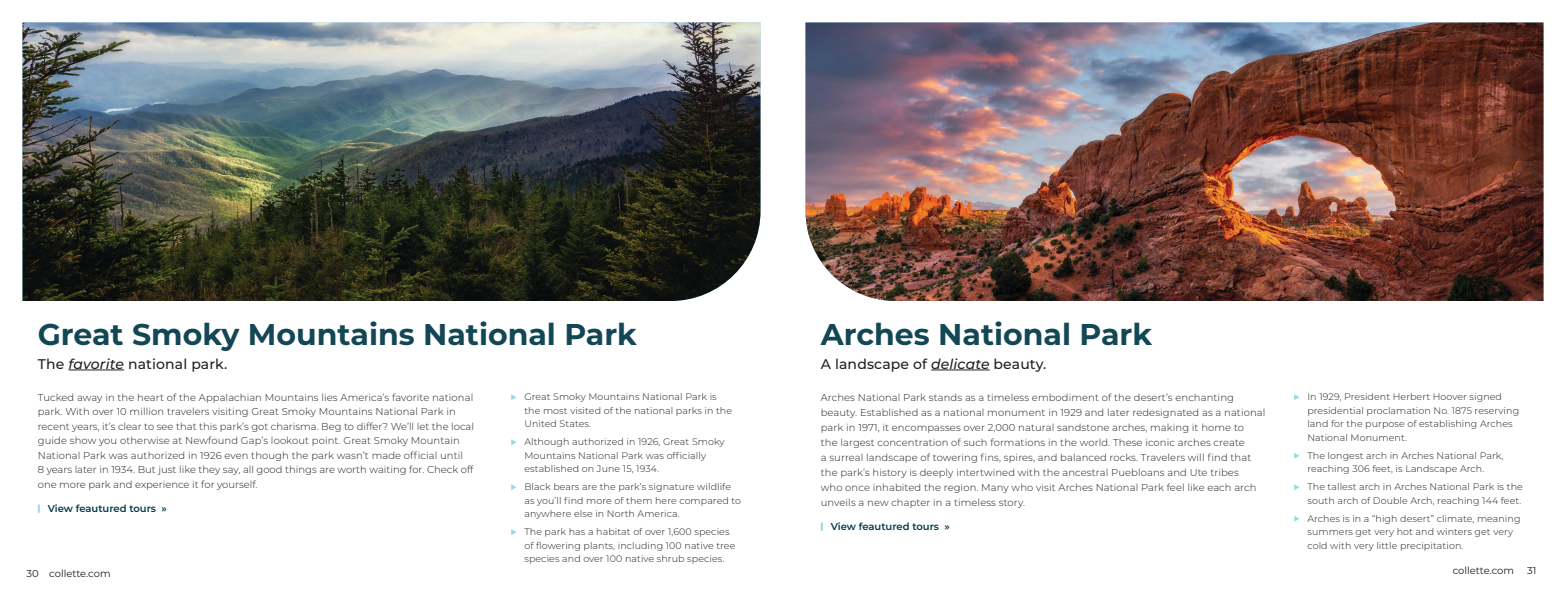
<style>
.page{position:relative;width:1566px;height:603px;background:#fff}
.page>*{position:absolute;margin:0;border:0;box-sizing:border-box;transform-origin:0 0}
.t1{font:700 30px "Montserrat";color:#134755}
.t2{font:500 14px "Montserrat";letter-spacing:.01em;color:#231f20}
.t3{font:300 10px/15px "Montserrat";letter-spacing:.01em;color:#231f20}
.t4{font:600 10px "Montserrat";color:#003b49}
.t5{font:10px "Montserrat";color:#231f20}
.t6{font:300 9.5px/13.5px "Montserrat";letter-spacing:.01em;color:#231f20}
.s1{font-style:italic}
</style>
<div class="page">
<img style="left:22px;top:22px;width:738px;height:279px">
<svg style="left:821px;top:523px;width:2px;height:8px"></svg>
<img style="left:806px;top:22px;width:738px;height:279px">
<svg style="left:38px;top:505px;width:2px;height:8px"></svg>
<svg style="left:511px;top:394px;width:6px;height:6px"></svg>
<svg style="left:511px;top:439px;width:6px;height:6px"></svg>
<svg style="left:511px;top:484px;width:6px;height:6px"></svg>
<svg style="left:511px;top:529px;width:6px;height:6px"></svg>
<svg style="left:1294px;top:394px;width:6px;height:6px"></svg>
<svg style="left:1294px;top:453px;width:6px;height:6px"></svg>
<svg style="left:1294px;top:484px;width:6px;height:6px"></svg>
<svg style="left:1294px;top:516px;width:6px;height:6px"></svg>
<hr style="left:68px;top:370px;width:56px;height:1px;background:#231f20">
<hr style="left:931px;top:370px;width:59px;height:1px;background:#231f20">
<h1 class="t1" style="left:38px;top:312px;width:601px">Great Smoky Mountains National Park</h1>
<h1 class="t1" style="left:821px;top:313px;width:333px">Arches National Park</h1>
<h2 class="t2" style="left:38px;top:354px;width:191px">The <span class="s1">favorite</span> national park.</h2>
<h2 class="t2" style="left:821px;top:354px;width:227px">A landscape of <span class="s1">delicate</span> beauty.</h2>
<p class="t3" style="left:38px;top:390px;width:438px;line-height:14.5px">Tucked away in the heart of the Appalachian Mountains lies America’s favorite national park. With over 10 million travelers visiting Great Smoky Mountains National Park in recent years, it’s clear to see that this park’s got charisma. Beg to differ? We’ll let the local guide show you otherwise at Newfound Gap’s lookout point. Great Smoky Mountain National Park was authorized in 1926 even though the park wasn’t made official until<br>8 years later in 1934. But just like they say, all good things are worth waiting for. Check off one more park and experience it for yourself.</p>
<p class="t4" style="left:48px;top:501px;width:121px">View feautured tours »</p>
<p class="t6" style="left:524px;top:390px;width:209px">Great Smoky Mountains National Park is the most visited of the national parks in the<br>United States.</p>
<p class="t6" style="left:524px;top:435px;width:202px">Although authorized in 1926, Great Smoky<br>Mountains National Park was officially established on June 15, 1934.</p>
<p class="t6" style="left:524px;top:480px;width:218px">Black bears are the park’s signature wildlife as you’ll find more of them here compared to anywhere else in North America.</p>
<p class="t6" style="left:524px;top:525px;width:212px">The park has a habitat of over 1,600 species of flowering plants, including 100 native tree species and over 100 native shrub species.</p>
<p class="t3" style="left:821px;top:389px;width:446px">Arches National Park stands as a timeless embodiment of the desert’s enchanting beauty. Established as a national monument in 1929 and later redesignated as a national park in 1971, it encompasses over 2,000 natural sandstone arches, making it home to<br>the largest concentration of such formations in the world. These iconic arches create<br>a surreal landscape of towering fins, spires, and balanced rocks. Travelers will find that the park’s history is deeply intertwined with the ancestral Puebloans and Ute tribes<br>who once inhabited the region. Many who visit Arches National Park feel like each arch unveils a new chapter in a timeless story.</p>
<p class="t4" style="left:831px;top:519px;width:121px">View feautured tours »</p>
<p class="t6" style="left:1307px;top:390px;width:213px">In 1929, President Herbert Hoover signed presidential proclamation No. 1875 reserving land for the purpose of establishing Arches National Monument.</p>
<p class="t6" style="left:1307px;top:448px;width:198px">The longest arch in Arches National Park, reaching 306 feet, is Landscape Arch.</p>
<p class="t6" style="left:1307px;top:480px;width:217px">The tallest arch in Arches National Park is the south arch of Double Arch, reaching 144 feet.</p>
<p class="t6" style="left:1307px;top:511px;width:215px">Arches is in a “high desert” climate, meaning summers get very hot and winters get very cold with very little precipitation.</p>
<p class="t5" style="left:26px;top:566px;width:86px">30 collette.com</p>
<p class="t5" style="left:1453px;top:563px;width:63px">collette.com</p>
<p class="t5" style="left:1527px;top:563px;width:11px">31</p>
</div>
